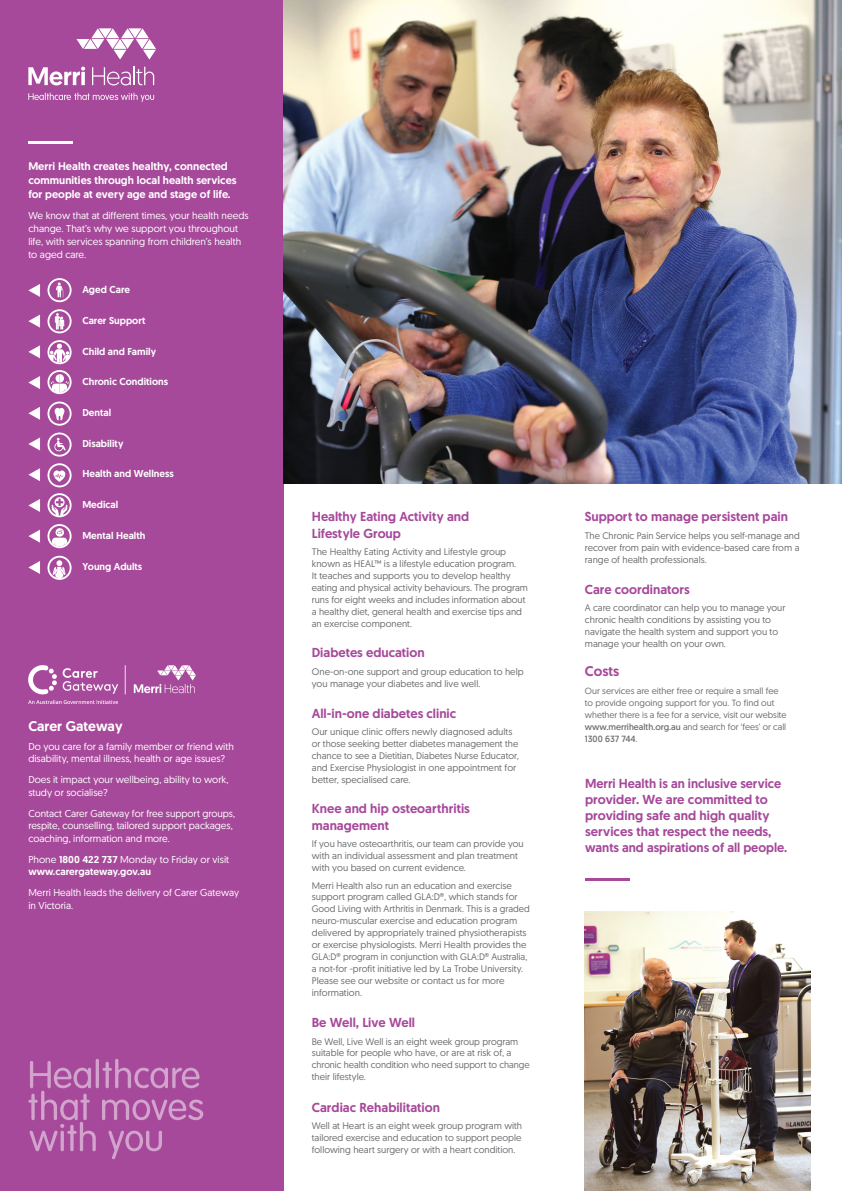
<style>
.page{position:relative;width:842px;height:1191px;background:#fff}
.page>*{position:absolute;margin:0;border:0;box-sizing:border-box;transform-origin:0 0}
.t1{font:500 14px "Geomanist";color:#fff}
.t2{font:500 14px "Geomanist";color:#a7499b}
.t3{font:500 13px/16px "Geomanist";color:#a7499b}
.t4{font:500 11px/14px "Geomanist";color:#fff}
.t5{font:10px/12.5px "Geomanist";color:#fff}
.t6{font:500 10px/12.5px "Geomanist";color:#fff}
.t7{font:9.5px/11.9px "Geomanist";color:#6c6d70}
.t8{font:9px/11.9px "Geomanist";color:#6c6d70}
.s1{font-weight:400}
.s2{font-style:inherit}
</style>
<div class="page">
<div style="left:0;top:0;width:283px;height:1191px;background:#a7499b"></div>
<img style="left:585px;top:911px;width:226px;height:280px">
<img style="left:283px;top:0;width:559px;height:484px">
<hr style="left:28px;top:142px;width:45px;height:2px;background:#fff">
<svg style="left:28px;top:67px;width:57px;height:18px"></svg>
<svg style="left:92px;top:67px;width:62px;height:18px"></svg>
<svg style="left:28px;top:93px;width:126px;height:9px"></svg>
<svg style="left:76px;top:28px;width:80px;height:32px"></svg>
<svg style="left:28px;top:284px;width:12px;height:13px"></svg>
<svg style="left:47px;top:278px;width:25px;height:24px"></svg>
<svg style="left:28px;top:314px;width:12px;height:14px"></svg>
<svg style="left:47px;top:309px;width:25px;height:24px"></svg>
<svg style="left:28px;top:345px;width:12px;height:13px"></svg>
<svg style="left:47px;top:340px;width:25px;height:24px"></svg>
<svg style="left:28px;top:376px;width:12px;height:13px"></svg>
<svg style="left:47px;top:370px;width:25px;height:24px"></svg>
<svg style="left:28px;top:407px;width:12px;height:13px"></svg>
<svg style="left:47px;top:401px;width:25px;height:25px"></svg>
<svg style="left:28px;top:437px;width:12px;height:13px"></svg>
<svg style="left:47px;top:432px;width:25px;height:24px"></svg>
<svg style="left:28px;top:468px;width:12px;height:13px"></svg>
<svg style="left:47px;top:463px;width:25px;height:24px"></svg>
<svg style="left:28px;top:499px;width:12px;height:13px"></svg>
<svg style="left:47px;top:493px;width:25px;height:24px"></svg>
<svg style="left:28px;top:529px;width:12px;height:13px"></svg>
<svg style="left:47px;top:524px;width:25px;height:24px"></svg>
<svg style="left:28px;top:561px;width:12px;height:13px"></svg>
<svg style="left:47px;top:556px;width:25px;height:24px"></svg>
<img style="left:29px;top:665px;width:167px;height:38px">
<hr style="left:96px;top:1058px;width:3px;height:30px;background:#fff;border-radius:2px">
<svg style="left:103px;top:1059px;width:97px;height:29px"></svg>
<svg style="left:102px;top:1099px;width:101px;height:21px"></svg>
<svg style="left:28px;top:1060px;width:68px;height:91px"></svg>
<svg style="left:108px;top:1130px;width:54px;height:29px"></svg>
<hr style="left:585px;top:877px;width:45px;height:3px;background:#a7499b">
<p class="t4" style="left:28px;top:159px;width:210px">Merri Health creates healthy, connected communities through local health services for people at every age and stage of life.</p>
<p class="t5" style="left:28px;top:209px;width:222px;line-height:13px">We know that at different times, your health needs change. That’s why we support you throughout life, with services spanning from children’s health to aged care.</p>
<p class="t6" style="left:82px;top:283px;width:49px">Aged Care</p>
<p class="t6" style="left:82px;top:314px;width:65px">Carer Support</p>
<p class="t6" style="left:82px;top:345px;width:75px">Child and Family</p>
<p class="t6" style="left:82px;top:375px;width:87px">Chronic Conditions</p>
<p class="t6" style="left:82px;top:406px;width:30px">Dental</p>
<p class="t6" style="left:82px;top:437px;width:43px">Disability</p>
<p class="t6" style="left:82px;top:467px;width:93px">Health and Wellness</p>
<p class="t6" style="left:82px;top:498px;width:37px">Medical</p>
<p class="t6" style="left:82px;top:529px;width:65px">Mental Health</p>
<p class="t6" style="left:82px;top:560px;width:61px">Young Adults</p>
<h1 class="t1" style="left:28px;top:717px;width:96px">Carer Gateway</h1>
<p class="t5" style="left:28px;top:739px;width:207px">Do you care for a family member or friend with disability, mental illness, health or age issues?</p>
<p class="t5" style="left:28px;top:773px;width:202px">Does it impact your wellbeing, ability to work, study or socialise?</p>
<p class="t5" style="left:28px;top:806px;width:208px">Contact Carer Gateway for free support groups, respite, counselling, tailored support packages, coaching, information and more.</p>
<p class="t6" style="left:28px;top:852px;width:202px"><span class="s1">Phone</span> 1800 422 737 <span class="s1">Monday to Friday or visit </span>www.carergateway.gov.au</p>
<p class="t5" style="left:28px;top:886px;width:212px">Merri Health leads the delivery of Carer Gateway in Victoria.</p>
<h2 class="t3" style="left:312px;top:508px;width:159px;line-height:16.5px">Healthy Eating Activity and<br>Lifestyle Group</h2>
<p class="t7" style="left:312px;top:545px;width:218px">The Healthy Eating Activity and Lifestyle group known as HEAL™ is a lifestyle education program.<br>It teaches and supports you to develop healthy eating and physical activity behaviours. The program runs for eight weeks and includes information about a healthy diet, general health and exercise tips and an exercise component.</p>
<h2 class="t3" style="left:312px;top:644px;width:114px">Diabetes education</h2>
<p class="t7" style="left:312px;top:665px;width:213px">One-on-one support and group education to help you manage your diabetes and live well.</p>
<h2 class="t3" style="left:312px;top:705px;width:146px">All-in-one diabetes clinic</h2>
<p class="t7" style="left:312px;top:725px;width:208px">Our unique clinic offers newly diagnosed adults or those seeking better diabetes management the chance to see a Dietitian, Diabetes Nurse Educator, and Exercise Physiologist in one appointment for better, specialised care.</p>
<h2 class="t3" style="left:312px;top:800px;width:160px;line-height:16.5px">Knee and hip osteoarthritis management</h2>
<p class="t7" style="left:312px;top:838px;width:213px">If you have osteoarthritis, our team can provide you with an individual assessment and plan treatment with you based on current evidence.</p>
<p class="t7" style="left:312px;top:879px;width:219px">Merri Health also run an education and exercise support program called GLA:D®, which stands for Good Living with Arthritis in Denmark. This is a graded neuro-muscular exercise and education program delivered by appropriately trained physiotherapists or exercise physiologists. Merri Health provides the GLA:D® program in conjunction with GLA:D® Australia, a not-for -profit initiative led by La Trobe University.<br>Please see our website or contact us for more information.</p>
<h2 class="t3" style="left:312px;top:1014px;width:105px">Be Well, Live Well</h2>
<p class="t7" style="left:312px;top:1035px;width:219px">Be Well, Live Well is an eight week group program suitable for people who have, or are at risk of, a chronic health condition who need support to change their lifestyle.</p>
<h2 class="t3" style="left:312px;top:1098px;width:130px">Cardiac Rehabilitation</h2>
<p class="t7" style="left:312px;top:1119px;width:212px;text-align:justify">Well at Heart is an eight week group program with tailored exercise and education to support people following heart surgery or with a heart condition.</p>
<h2 class="t3" style="left:585px;top:508px;width:205px">Support to manage persistent pain</h2>
<p class="t7" style="left:585px;top:529px;width:216px;text-align:justify">The Chronic Pain Service helps you self-manage and recover from pain with evidence-based care from a range of health professionals.</p>
<h2 class="t3" style="left:585px;top:581px;width:107px">Care coordinators</h2>
<p class="t7" style="left:585px;top:602px;width:202px">A care coordinator can help you to manage your chronic health conditions by assisting you to navigate the health system and support you to manage your health on your own.</p>
<h1 class="t2" style="left:585px;top:662px;width:36px">Costs</h1>
<p class="t8" style="left:585px;top:684px;width:203px">Our services are either free or require a small fee to provide ongoing support for you. To find out whether there is a fee for a service, visit our website <span class="s2">www.merrihealth.org.au</span> and search for ‘fees’ or call <span class="s2">1300 637 744</span>.</p>
<h2 class="t3" style="left:585px;top:775px;width:204px">Merri Health is an inclusive service provider. We are committed to providing safe and high quality services that respect the needs, wants and aspirations of all people.</h2>
</div>
